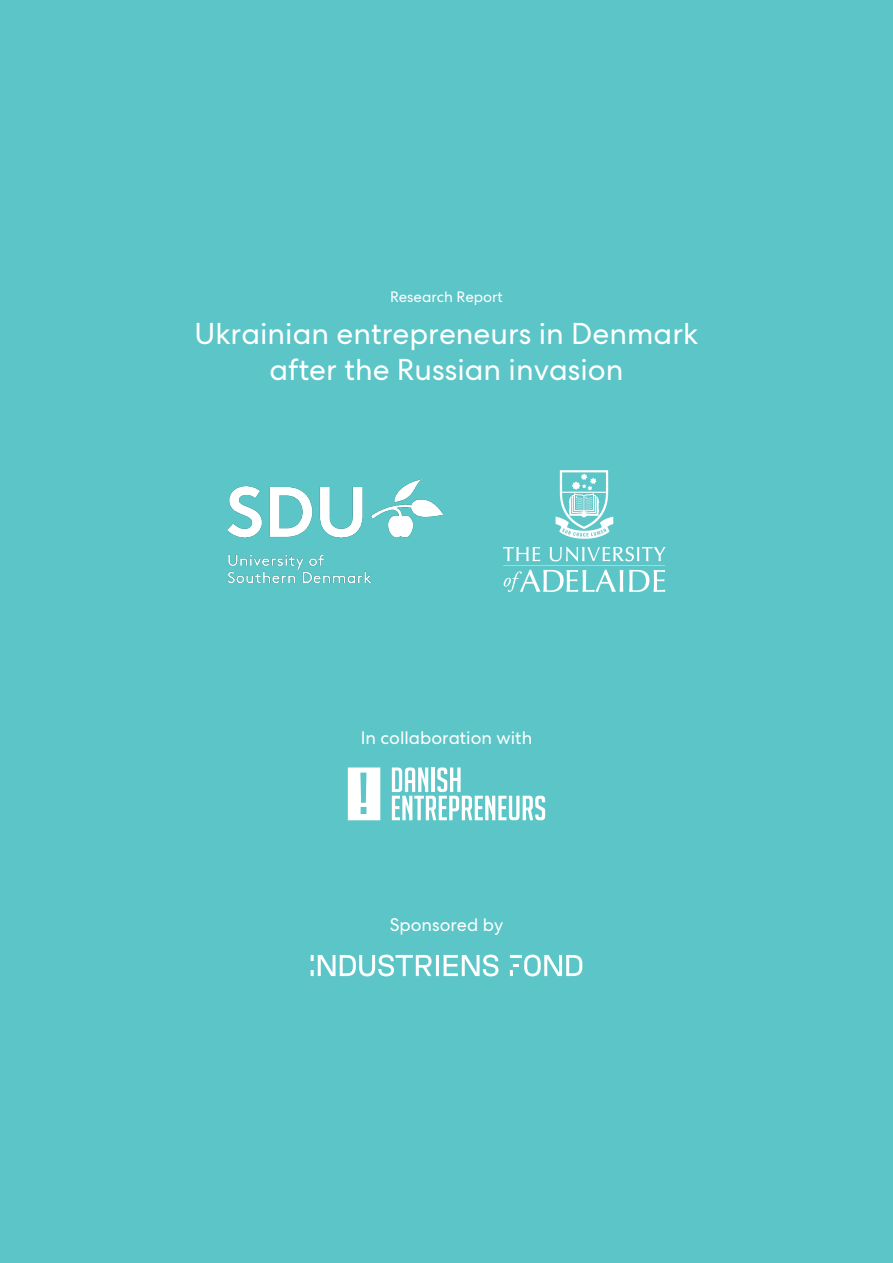
<style>
.page{position:relative;width:893px;height:1263px;background:#5cc5c7}
.page>*{position:absolute;margin:0;border:0;box-sizing:border-box;transform-origin:0 0}
.t1{font:30px "Centra No 2";color:#fff}
.t2{font:18px "Centra No 2";color:#fff}
.t3{font:15px "Centra No 2";color:#fff}
</style>
<div class="page">
<svg style="left:348px;top:767px;width:32px;height:53px;background:#e9f7f7"></svg>
<svg style="left:392px;top:767px;width:153px;height:53px"></svg>
<svg style="left:311px;top:954px;width:271px;height:22px"></svg>
<img style="left:227px;top:480px;width:215px;height:102px">
<img style="left:503px;top:471px;width:163px;height:120px">
<p class="t3" style="left:390px;top:288px;width:114px">Research Report</p>
<p class="t1" style="left:195px;top:316px;width:505px">Ukrainian entrepreneurs in Denmark</p>
<p class="t1" style="left:269px;top:352px;width:355px">after the Russian invasion</p>
<p class="t2" style="left:361px;top:727px;width:173px">In collaboration with</p>
<p class="t2" style="left:390px;top:914px;width:115px">Sponsored by</p>
</div>
